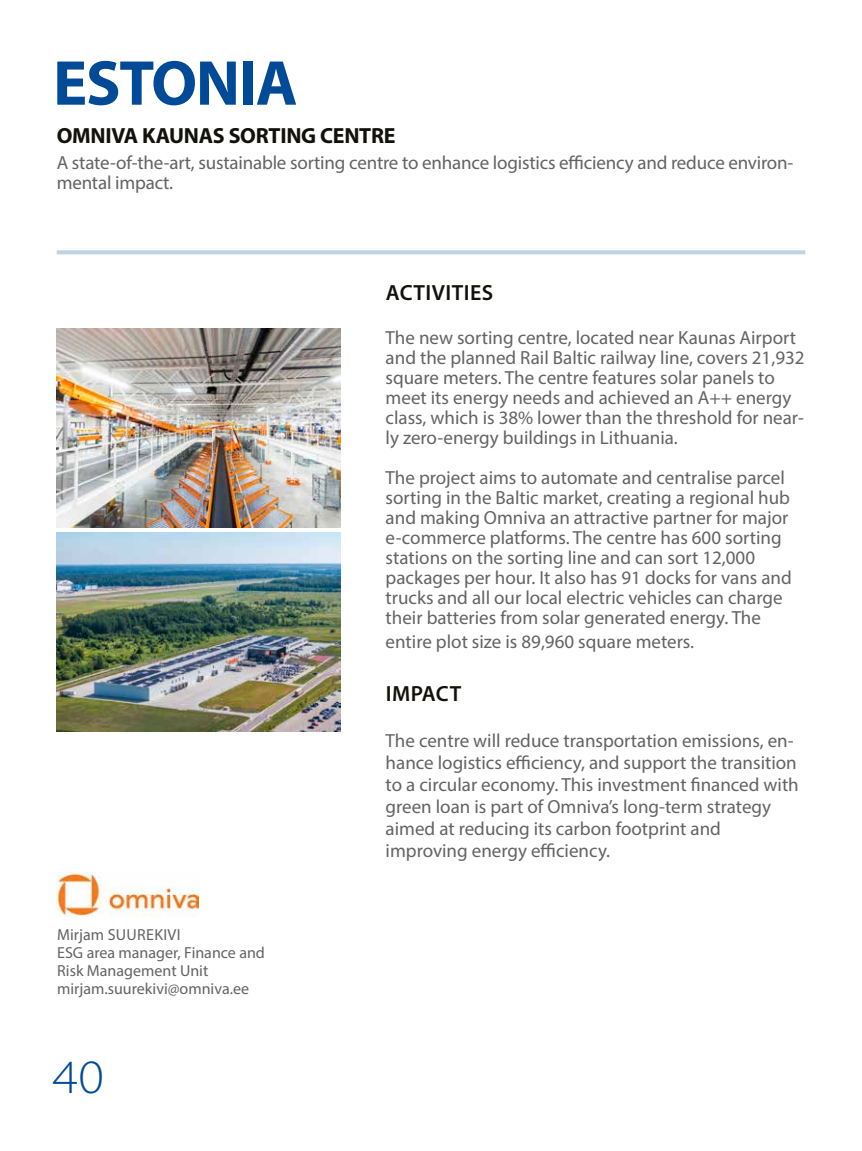
<style>
.page{position:relative;width:862px;height:1151px;background:#fff}
.page>*{position:absolute;margin:0;border:0;box-sizing:border-box;transform-origin:0 0}
.t1{font:700 64px "Myriad Pro";letter-spacing:-.02em;color:#004a97}
.t2{font:48px "Myriad Variable Concept";color:#004a97}
.t3{font:22px "Myriad Variable Concept";letter-spacing:-.015em;color:#12110c}
.t4{font:600 22px "Myriad Pro";letter-spacing:.02em;color:#12110c}
.t5{font:19px/20px "Myriad Pro";color:#646363}
.t6{font:16px/18px "Myriad Pro";color:#646363}
</style>
<div class="page">
<svg style="left:57px;top:250px;width:748px;height:4px;background:#c4d5e7"></svg>
<img style="left:57px;top:872px;width:141px;height:45px">
<img style="left:57px;top:329px;width:283px;height:198px">
<img style="left:57px;top:533px;width:283px;height:198px">
<h1 class="t1" style="left:53px;top:41px;width:246px">ESTONIA</h1>
<p class="t3" style="left:57px;top:122px;width:340px">OMNIVA KAUNAS SORTING CENTRE</p>
<p class="t5" style="left:57px;top:152px;width:738px">A state-of-the-art, sustainable sorting centre to enhance logistics efficiency and reduce environ&shy;mental impact.</p>
<p class="t6" style="left:57px;top:925px;width:209px">Mirjam SUUREKIVI<br>ESG area manager, Finance and<br>Risk Management Unit mirjam.suurekivi@omniva.ee</p>
<h2 class="t2" style="left:53px;top:1049px;width:52px">40</h2>
<p class="t4" style="left:386px;top:279px;width:109px">ACTIVITIES</p>
<p class="t5" style="left:386px;top:327px;width:420px">The new sorting centre, located near Kaunas Airport and the planned Rail Baltic railway line, covers 21,932 square meters. The centre features solar panels to meet its energy needs and achieved an A++ energy class, which is 38% lower than the threshold for near&shy;ly zero-energy buildings in Lithuania.</p>
<p class="t5" style="left:386px;top:467px;width:408px">The project aims to automate and centralise parcel sorting in the Baltic market, creating a regional hub and making Omniva an attractive partner for major e-commerce platforms. The centre has 600 sorting stations on the sorting line and can sort 12,000 packages per hour. It also has 91 docks for vans and trucks and all our local electric vehicles can charge their batteries from solar generated energy. The</p>
<p class="t5" style="left:386px;top:631px;width:310px">entire plot size is 89,960 square meters.</p>
<p class="t4" style="left:386px;top:679px;width:77px">IMPACT</p>
<p class="t5" style="left:386px;top:729px;width:415px;line-height:22px">The centre will reduce transportation emissions, en&shy;hance logistics efficiency, and support the transition to a circular economy. This investment financed with green loan is part of Omniva’s long-term strategy aimed at reducing its carbon footprint and improving energy efficiency.</p>
</div>
